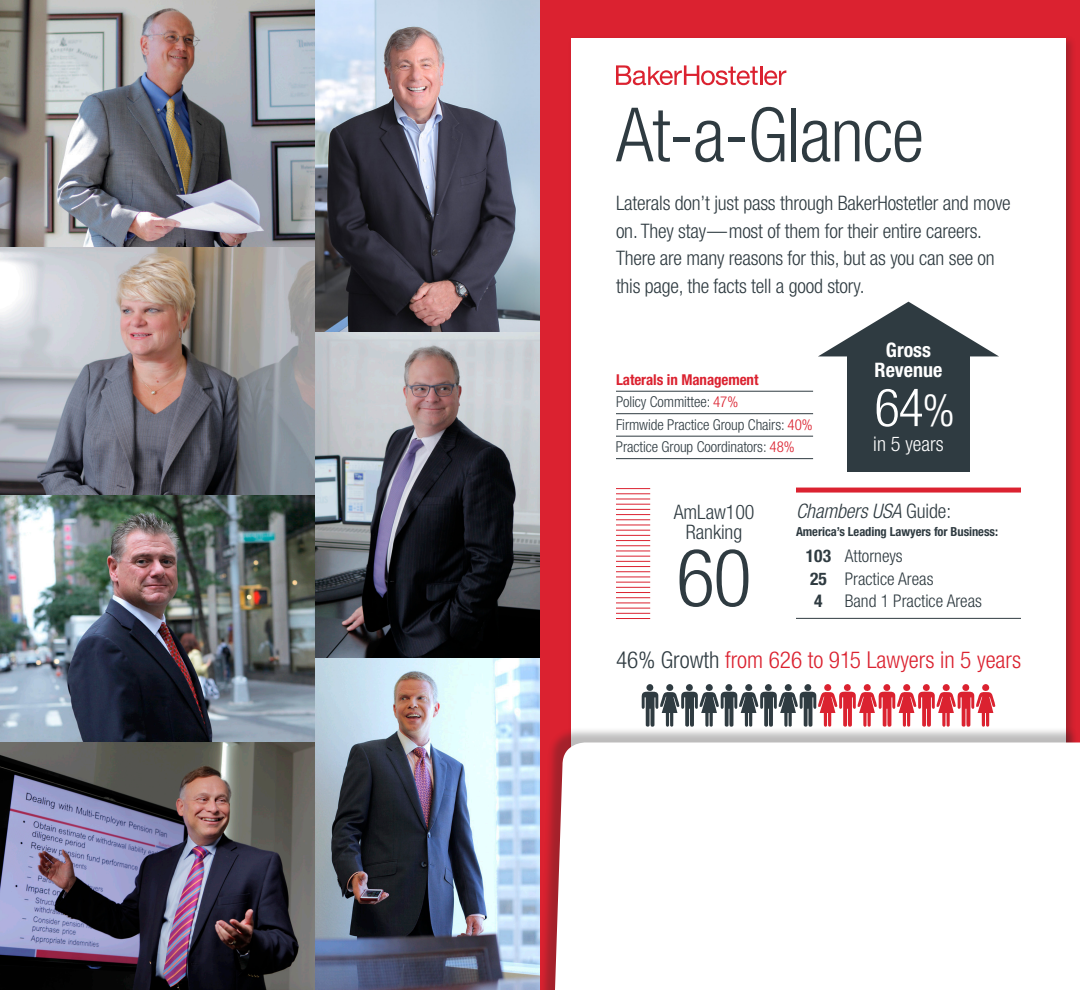
<style>
.page{position:relative;width:1080px;height:990px;background:#fff}
.page>*{position:absolute;margin:0;border:0;box-sizing:border-box;transform-origin:0 0}
.t1{font:300 condensed 80px "Helvetica Neue LT Std";color:#2f3b41}
.t2{font:300 condensed 75px "Helvetica Neue LT Std";letter-spacing:-.015em;color:#2f3b41}
.Body{font:300 condensed 52.5px "Helvetica Neue LT Std";color:#fff}
.Body-2{font:300 condensed 23.25px "Helvetica Neue LT Std";color:#db2230}
.Body-3{font:300 condensed 20.25px "Helvetica Neue LT Std";color:#fff}
.t3{font:300 condensed 20px/27.5px "Helvetica Neue LT Std";letter-spacing:-.01em;color:#2f3b41;text-align:center}
.t4{font:italic 300 condensed 20px "Helvetica Neue LT Std";letter-spacing:-.005em;color:#2f3b41}
.Body-4{font:700 condensed 20px/20px "Helvetica Neue LT Std";color:#fff;text-align:center}
.Body-5{font:300 condensed 17.5px/22.5px "Helvetica Neue LT Std";color:#2f3b41}
.t5{font:300 condensed 15px "Helvetica Neue LT Std";letter-spacing:-.005em;color:#2f3b41}
.t6{font:700 condensed 15px "Helvetica Neue LT Std";letter-spacing:-.005em;color:#db2230}
.t7{font:700 condensed 12.5px "Helvetica Neue LT Std";letter-spacing:-.005em;color:#2f3b41}
.s1{color:#db2230}
.s2{font-size:45px}
.s3{font-style:normal}
.s4{font-weight:700}
.s5{color:#2f3b41}
</style>
<div class="page">
<div style="left:540px;top:0;width:540px;height:990px;background:#db2230"></div>
<div style="left:568px;top:35px;width:509px;height:955px;background:#231f20;opacity:.3"></div>
<div style="left:571px;top:38px;width:495px;height:945px;background:#fff"></div>
<svg style="left:642px;top:684px;width:353px;height:43px"></svg>
<hr style="left:616px;top:413px;width:197px;height:1px;background:#2f3b41">
<hr style="left:616px;top:436px;width:197px;height:1px;background:#2f3b41">
<hr style="left:616px;top:458px;width:197px;height:1px;background:#2f3b41">
<hr style="left:616px;top:391px;width:197px;height:1px;background:#2f3b41">
<svg style="left:616px;top:65px;width:170px;height:20px"></svg>
<div style="left:796px;top:488px;width:225px;height:5px;background:#db2230"></div>
<hr style="left:796px;top:618px;width:225px;height:1px;background:#2f3b41">
<div style="left:847px;top:341px;width:123px;height:131px;background:#2f3b41"></div>
<svg style="left:819px;top:302px;width:179px;height:54px"></svg>
<hr style="left:616px;top:488px;width:34px;height:1px;background:#db2230">
<hr style="left:616px;top:514px;width:34px;height:1px;background:#db2230">
<hr style="left:616px;top:551px;width:34px;height:1px;background:#db2230">
<hr style="left:616px;top:535px;width:34px;height:1px;background:#db2230">
<hr style="left:616px;top:592px;width:34px;height:1px;background:#db2230">
<hr style="left:616px;top:494px;width:34px;height:1px;background:#db2230">
<hr style="left:616px;top:520px;width:34px;height:1px;background:#db2230">
<hr style="left:616px;top:561px;width:34px;height:1px;background:#db2230">
<hr style="left:616px;top:556px;width:34px;height:1px;background:#db2230">
<hr style="left:616px;top:603px;width:34px;height:1px;background:#db2230">
<hr style="left:616px;top:499px;width:34px;height:1px;background:#db2230">
<hr style="left:616px;top:525px;width:34px;height:1px;background:#db2230">
<hr style="left:616px;top:577px;width:34px;height:1px;background:#db2230">
<hr style="left:616px;top:566px;width:34px;height:1px;background:#db2230">
<hr style="left:616px;top:608px;width:34px;height:1px;background:#db2230">
<hr style="left:616px;top:504px;width:34px;height:1px;background:#db2230">
<hr style="left:616px;top:530px;width:34px;height:1px;background:#db2230">
<hr style="left:616px;top:582px;width:34px;height:1px;background:#db2230">
<hr style="left:616px;top:572px;width:34px;height:1px;background:#db2230">
<hr style="left:616px;top:613px;width:34px;height:1px;background:#db2230">
<hr style="left:616px;top:509px;width:34px;height:1px;background:#db2230">
<hr style="left:616px;top:546px;width:34px;height:1px;background:#db2230">
<hr style="left:616px;top:540px;width:34px;height:1px;background:#db2230">
<hr style="left:616px;top:598px;width:34px;height:1px;background:#db2230">
<hr style="left:616px;top:587px;width:34px;height:1px;background:#db2230">
<hr style="left:616px;top:618px;width:34px;height:1px;background:#db2230">
<img style="left:0;top:0;width:315px;height:990px">
<img style="left:315px;top:332px;width:225px;height:326px">
<img style="left:315px;top:0;width:225px;height:332px">
<img style="left:315px;top:658px;width:225px;height:332px">
<div style="left:536px;top:727px;width:542px;height:263px;background:#231f20;opacity:.3"></div>
<svg style="left:551px;top:742px;width:529px;height:248px"></svg>
<p class="t2" style="left:616px;top:92px;width:310px">At-a-Glance</p>
<p class="t3" style="left:616px;top:189px;width:396px;text-align:left">Laterals don’t just pass through BakerHostetler and move on. They stay—most of them for their entire careers.<br>There are many reasons for this, but as you can see on this page, the facts tell a good story.</p>
<p class="t6" style="left:616px;top:371px;width:144px">Laterals in Management</p>
<p class="t5" style="left:616px;top:394px;width:124px">Policy Committee: <span class="s1">47%</span></p>
<p class="t5" style="left:616px;top:416px;width:198px">Firmwide Practice Group Chairs: <span class="s1">40%</span></p>
<p class="t5" style="left:616px;top:439px;width:180px">Practice Group Coordinators: <span class="s1">48%</span></p>
<p class="Body-4" style="left:875px;top:340px;width:69px">Gross<br>Revenue</p>
<p class="Body" style="left:875px;top:377px;width:82px">64<span class="s2">%</span></p>
<p class="Body-3" style="left:873px;top:433px;width:72px">in 5 years</p>
<p class="t3" style="left:674px;top:502px;width:82px;line-height:20px">AmLaw100<br>Ranking</p>
<p class="t4" style="left:796px;top:500px;width:157px">Chambers USA <span class="s3">Guide:</span></p>
<p class="t7" style="left:796px;top:524px;width:203px">America’s Leading Lawyers for Business:</p>
<p class="t1" style="left:677px;top:532px;width:77px">60</p>
<p class="Body-5" style="left:806px;top:545px;width:129px"><span class="s4">103</span> Attorneys<br><span class="s4">25</span> Practice Areas<br><span class="s4">4</span></p>
<p class="Body-5" style="left:845px;top:590px;width:139px">Band 1 Practice Areas</p>
<p class="Body-2" style="left:616px;top:646px;width:407px"><span class="s5">46% Growth</span> from 626 to 915 Lawyers in 5 years</p>
</div>
